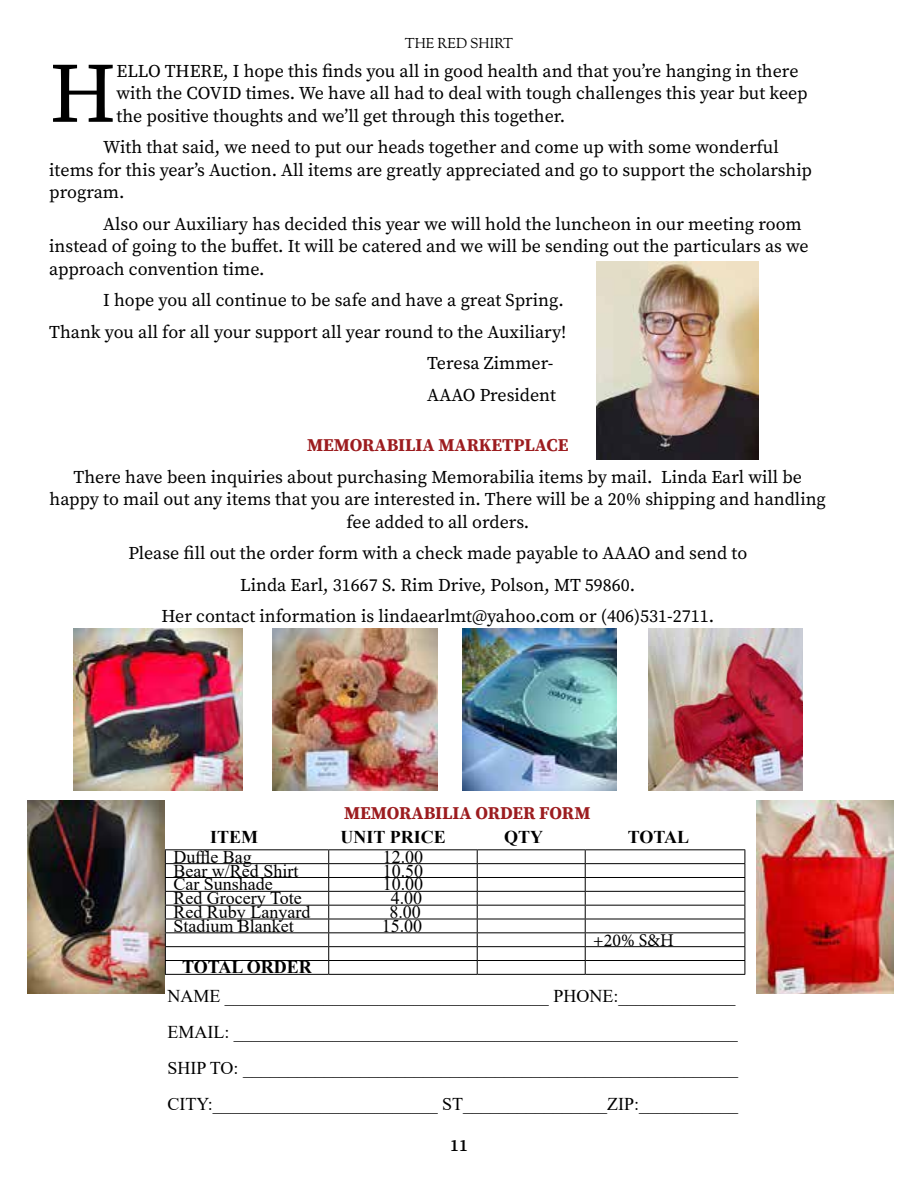
<style>
.page{position:relative;width:918px;height:1188px;background:#fff}
.page>*{position:absolute;margin:0;border:0;box-sizing:border-box;transform-origin:0 0}
.t1{font:85.2px "Source Serif Pro";color:#000}
.t2{font:18px/22.5px "Source Serif Pro";color:#000}
.t3{font:18px/36px "Times New Roman";color:#000}
.t4{font:700 18px "Source Serif Pro";color:#9c1c1f}
.t5{font:700 18px "Times New Roman";color:#000}
.t6{font:18px "Minion Pro";color:#000}
.t7{font:600 16.95px "Source Serif Pro";color:#000}
.t8{font:14.1px "OFL Goudy St M";color:#000}
</style>
<div class="page">
<img style="left:74px;top:629px;width:169px;height:162px">
<img style="left:273px;top:629px;width:165px;height:162px">
<img style="left:462px;top:629px;width:155px;height:162px">
<img style="left:756px;top:800px;width:138px;height:194px">
<img style="left:27px;top:800px;width:138px;height:194px">
<img style="left:648px;top:629px;width:155px;height:162px">
<hr style="left:165px;top:849px;width:164px;height:1px;background:#000">
<hr style="left:329px;top:849px;width:148px;height:1px;background:#000">
<hr style="left:477px;top:849px;width:108px;height:1px;background:#000">
<hr style="left:585px;top:849px;width:160px;height:1px;background:#000">
<hr style="left:165px;top:863px;width:164px;height:1px;background:#000">
<hr style="left:329px;top:863px;width:148px;height:1px;background:#000">
<hr style="left:477px;top:863px;width:108px;height:1px;background:#000">
<hr style="left:585px;top:863px;width:160px;height:1px;background:#000">
<hr style="left:165px;top:877px;width:164px;height:1px;background:#000">
<hr style="left:329px;top:877px;width:148px;height:1px;background:#000">
<hr style="left:477px;top:877px;width:108px;height:1px;background:#000">
<hr style="left:585px;top:877px;width:160px;height:1px;background:#000">
<hr style="left:165px;top:891px;width:164px;height:1px;background:#000">
<hr style="left:329px;top:891px;width:148px;height:1px;background:#000">
<hr style="left:477px;top:891px;width:108px;height:1px;background:#000">
<hr style="left:585px;top:891px;width:160px;height:1px;background:#000">
<hr style="left:165px;top:905px;width:164px;height:1px;background:#000">
<hr style="left:329px;top:905px;width:148px;height:1px;background:#000">
<hr style="left:477px;top:905px;width:108px;height:1px;background:#000">
<hr style="left:585px;top:905px;width:160px;height:1px;background:#000">
<hr style="left:165px;top:919px;width:164px;height:1px;background:#000">
<hr style="left:329px;top:919px;width:148px;height:1px;background:#000">
<hr style="left:477px;top:919px;width:108px;height:1px;background:#000">
<hr style="left:585px;top:919px;width:160px;height:1px;background:#000">
<hr style="left:165px;top:932px;width:164px;height:1px;background:#000">
<hr style="left:329px;top:932px;width:148px;height:1px;background:#000">
<hr style="left:477px;top:932px;width:108px;height:1px;background:#000">
<hr style="left:585px;top:932px;width:160px;height:1px;background:#000">
<hr style="left:165px;top:946px;width:164px;height:1px;background:#000">
<hr style="left:329px;top:946px;width:148px;height:1px;background:#000">
<hr style="left:477px;top:946px;width:108px;height:1px;background:#000">
<hr style="left:585px;top:946px;width:160px;height:1px;background:#000">
<hr style="left:165px;top:960px;width:164px;height:1px;background:#000">
<hr style="left:329px;top:960px;width:148px;height:1px;background:#000">
<hr style="left:477px;top:960px;width:108px;height:1px;background:#000">
<hr style="left:585px;top:960px;width:160px;height:1px;background:#000">
<hr style="left:165px;top:974px;width:164px;height:1px;background:#000">
<hr style="left:329px;top:974px;width:148px;height:1px;background:#000">
<hr style="left:477px;top:974px;width:108px;height:1px;background:#000">
<hr style="left:585px;top:974px;width:160px;height:1px;background:#000">
<svg style="left:165px;top:850px;width:1px;height:124px"></svg>
<svg style="left:328px;top:850px;width:1px;height:124px"></svg>
<svg style="left:477px;top:850px;width:1px;height:124px"></svg>
<svg style="left:585px;top:850px;width:1px;height:124px"></svg>
<svg style="left:745px;top:850px;width:1px;height:124px"></svg>
<img style="left:597px;top:262px;width:162px;height:197px">
<p class="t8" style="left:405px;top:34px;width:110px">THE RED SHIRT</p>
<h1 class="t1" style="left:49px;top:36px;width:69px">H</h1>
<p class="t2" style="left:117px;top:60px;width:693px">ELLO THERE, I hope this finds you all in good health and that you’re hanging in there with the COVID times. We have all had to deal with tough challenges this year but keep the positive thoughts and we’ll get through this together.</p>
<p class="t2" style="left:49px;top:136px;width:764px;text-indent:54px">With that said, we need to put our heads together and come up with some wonderful items for this year’s Auction. All items are greatly appreciated and go to support the scholarship program.</p>
<p class="t2" style="left:49px;top:213px;width:761px;text-indent:54px">Also our Auxiliary has decided this year we will hold the luncheon in our meeting room instead of going to the buffet. It will be catered and we will be sending out the particulars as we approach convention time.</p>
<p class="t2" style="left:103px;top:289px;width:462px">I hope you all continue to be safe and have a great Spring.</p>
<p class="t2" style="left:49px;top:321px;width:519px">Thank you all for all your support all year round to the Auxiliary!</p>
<p class="t2" style="left:427px;top:352px;width:128px">Teresa Zimmer-</p>
<p class="t2" style="left:427px;top:384px;width:130px">AAAO President</p>
<p class="t4" style="left:307px;top:433px;width:263px">MEMORABILIA MARKETPLACE</p>
<p class="t2" style="left:50px;top:466px;width:778px;text-align:center">There have been inquiries about purchasing Memorabilia items by mail. Linda Earl will be happy to mail out any items that you are interested in. There will be a 20% shipping and handling fee added to all orders.</p>
<p class="t2" style="left:128px;top:538px;width:620px;line-height:31.5px;text-align:center">Please fill out the order form with a check made payable to AAAO and send to<br>Linda Earl, 31667 S. Rim Drive, Polson, MT 59860.<br>Her contact information is lindaearlmt@yahoo.com or (406)531-2711.</p>
<p class="t4" style="left:344px;top:800px;width:248px">MEMORABILIA ORDER FORM</p>
<p class="t5" style="left:210px;top:824px;width:50px">ITEM</p>
<p class="t5" style="left:341px;top:824px;width:107px">UNIT PRICE</p>
<p class="t5" style="left:504px;top:824px;width:41px">QTY</p>
<p class="t5" style="left:628px;top:824px;width:63px">TOTAL</p>
<p class="t3" style="left:173px;top:838px;width:80px">Duffle Bag</p>
<p class="t3" style="left:383px;top:838px;width:42px">12.00</p>
<p class="t3" style="left:173px;top:852px;width:126px">Bear w/Red Shirt</p>
<p class="t3" style="left:383px;top:852px;width:42px">10.50</p>
<p class="t3" style="left:173px;top:866px;width:101px">Car Sunshade</p>
<p class="t3" style="left:383px;top:866px;width:42px">10.00</p>
<p class="t3" style="left:173px;top:880px;width:130px">Red Grocery Tote</p>
<p class="t3" style="left:391px;top:880px;width:33px">4.00</p>
<p class="t3" style="left:173px;top:893px;width:138px">Red Ruby Lanyard</p>
<p class="t3" style="left:389px;top:893px;width:33px">8.00</p>
<p class="t3" style="left:173px;top:907px;width:122px">Stadium Blanket</p>
<p class="t3" style="left:382px;top:907px;width:42px">15.00</p>
<p class="t6" style="left:593px;top:929px;width:82px">+20% S&amp;H</p>
<p class="t5" style="left:182px;top:954px;width:131px">TOTAL ORDER</p>
<p class="t3" style="left:167px;top:977px;width:572px">NAME ____________________________________ PHONE:_____________ EMAIL: ________________________________________________________ SHIP TO: _______________________________________________________ CITY:_________________________ ST________________ZIP:___________</p>
<p class="t7" style="left:450px;top:1133px;width:19px">11</p>
</div>
